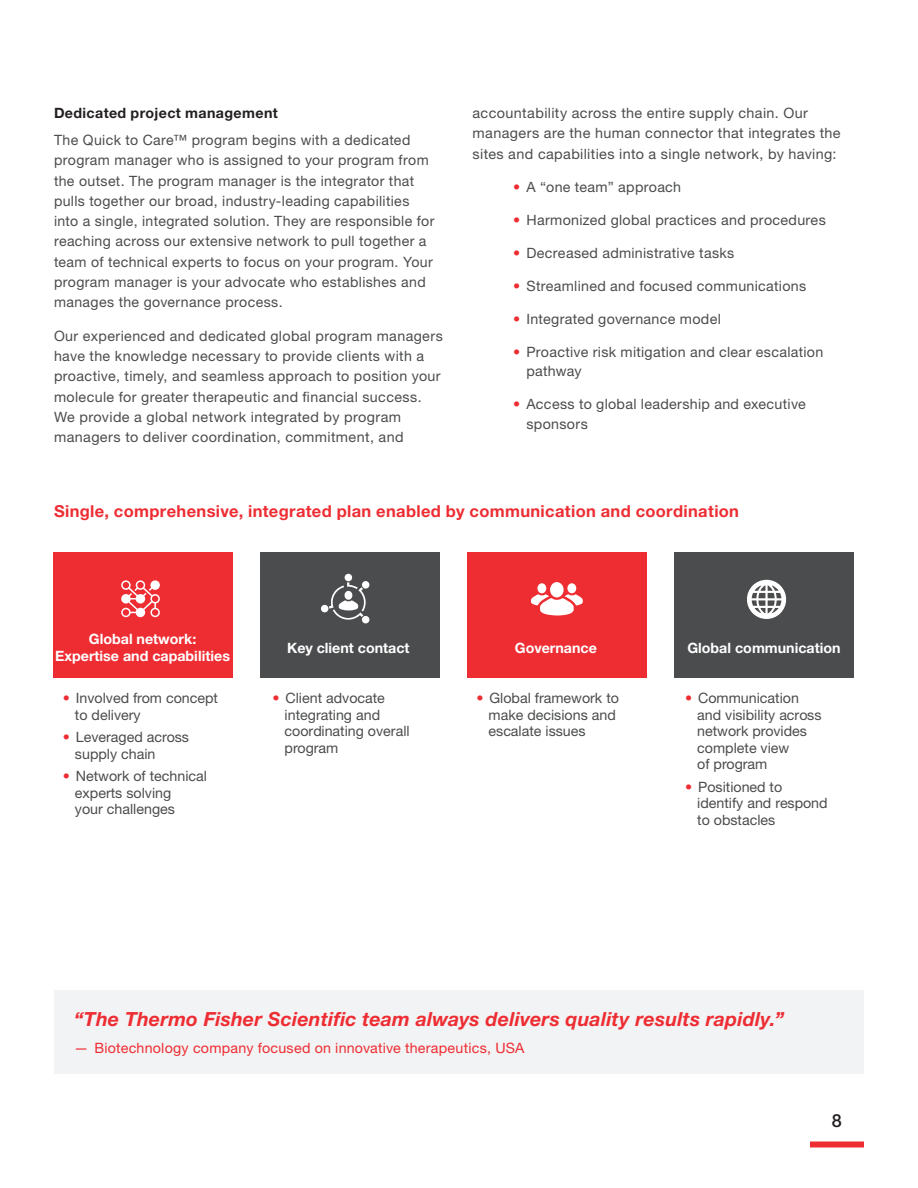
<style>
.page{position:relative;width:918px;height:1188px;background:#fff}
.page>*{position:absolute;margin:0;border:0;box-sizing:border-box;transform-origin:0 0}
.PATH_Broch_Body{font:italic 700 19.5px "Helvetica Neue LTW1 G";letter-spacing:.01em;color:#ee2d33}
.t1{font:500 18px "Helvetica Neue LTW1 G";color:#231f20}
.PATH_Broch_Body-2{font:700 16.5px "Helvetica Neue LTW1 G";letter-spacing:.02em;color:#ee2d33}
.PATH_Broch_Subhead_2{font:14.25px/20.2px "Helvetica Neue LTW1 G";letter-spacing:.025em;color:#4b4c4d}
.t2{font:14.25px/16.5px "Helvetica Neue LT Std";color:#4b4c4d}
.PATH_Broch_Body_Bullets_1{font:14.25px/19.5px "Helvetica Neue LTW1 G";letter-spacing:.02em;color:#4b4c4d}
.t3{font:700 14.25px/16.5px "Helvetica Neue LTW1 G";color:#fff;text-align:center}
.PATH_Broch_Body-3{font:14.25px "Helvetica Neue LTW1 G";letter-spacing:.015em;color:#ee2d33}
.PATH_Broch_Body-4{font:700 14.25px "Helvetica Neue LTW1 G";letter-spacing:.025em;color:#231f20}
.s1{color:#ee2d33}
</style>
<div class="page">
<div style="left:810px;top:1142px;width:54px;height:6px;background:#ee2d33"></div>
<div style="left:54px;top:991px;width:810px;height:83px;background:#f2f3f4"></div>
<div style="left:53px;top:552px;width:180px;height:126px;background:#ee2d33"></div>
<div style="left:260px;top:552px;width:180px;height:126px;background:#4b4c4d"></div>
<div style="left:467px;top:552px;width:180px;height:126px;background:#ee2d33"></div>
<div style="left:674px;top:552px;width:180px;height:126px;background:#4b4c4d"></div>
<svg style="left:321px;top:573px;width:49px;height:51px"></svg>
<div style="left:537px;top:583px;width:9px;height:10px;background:#fff;border-radius:50%"></div>
<div style="left:567px;top:583px;width:9px;height:10px;background:#fff;border-radius:50%"></div>
<div style="left:550px;top:582px;width:14px;height:15px;background:#fff;border-radius:50%"></div>
<svg style="left:531px;top:594px;width:52px;height:22px"></svg>
<svg style="left:747px;top:580px;width:40px;height:39px"></svg>
<svg style="left:121px;top:580px;width:39px;height:37px"></svg>
<p class="PATH_Broch_Body-4" style="left:54px;top:104px;width:225px">Dedicated project management</p>
<p class="PATH_Broch_Subhead_2" style="left:54px;top:130px;width:382px">The Quick to Care™ program begins with a dedicated program manager who is assigned to your program from the outset. The program manager is the integrator that pulls together our broad, industry-leading capabilities into a single, integrated solution. They are responsible for reaching across our extensive network to pull together a team of technical experts to focus on your program. Your program manager is your advocate who establishes and manages the governance process.</p>
<p class="PATH_Broch_Subhead_2" style="left:54px;top:326px;width:390px">Our experienced and dedicated global program managers have the knowledge necessary to provide clients with a proactive, timely, and seamless approach to position your molecule for greater therapeutic and financial success.<br>We provide a global network integrated by program managers to deliver coordination, commitment, and</p>
<p class="PATH_Broch_Subhead_2" style="left:472px;top:103px;width:370px">accountability across the entire supply chain. Our managers are the human connector that integrates the sites and capabilities into a single network, by having:</p>
<p class="PATH_Broch_Body_Bullets_1" style="left:513px;top:177px;width:170px"><span class="s1">•</span> A “one team” approach</p>
<p class="PATH_Broch_Body_Bullets_1" style="left:513px;top:210px;width:314px"><span class="s1">•</span> Harmonized global practices and procedures</p>
<p class="PATH_Broch_Body_Bullets_1" style="left:513px;top:243px;width:223px"><span class="s1">•</span> Decreased administrative tasks</p>
<p class="PATH_Broch_Body_Bullets_1" style="left:513px;top:276px;width:295px"><span class="s1">•</span> Streamlined and focused communications</p>
<p class="PATH_Broch_Body_Bullets_1" style="left:513px;top:309px;width:209px"><span class="s1">•</span> Integrated governance model</p>
<p class="PATH_Broch_Body_Bullets_1" style="left:526px;top:342px;width:298px;text-indent:-14px"><span class="s1">•</span> Proactive risk mitigation and clear escalation pathway</p>
<p class="PATH_Broch_Body_Bullets_1" style="left:526px;top:394px;width:281px;text-indent:-14px"><span class="s1">•</span> Access to global leadership and executive sponsors</p>
<p class="PATH_Broch_Body-2" style="left:54px;top:501px;width:687px">Single, comprehensive, integrated plan enabled by communication and coordination</p>
<p class="t3" style="left:55px;top:631px;width:176px">Global network:<br>Expertise and capabilities</p>
<p class="t3" style="left:287px;top:640px;width:124px">Key client contact</p>
<p class="t3" style="left:515px;top:640px;width:84px">Governance</p>
<p class="t3" style="left:687px;top:640px;width:155px">Global communication</p>
<p class="t2" style="left:75px;top:690px;width:145px;text-indent:-12px"><span class="s1">•</span> Involved from concept to delivery</p>
<p class="t2" style="left:75px;top:729px;width:116px;text-indent:-12px"><span class="s1">•</span> Leveraged across supply chain</p>
<p class="t2" style="left:75px;top:768px;width:134px;text-indent:-12px"><span class="s1">•</span> Network of technical experts solving<br>your challenges</p>
<p class="t2" style="left:285px;top:690px;width:127px;text-indent:-12px"><span class="s1">•</span> Client advocate integrating and coordinating overall program</p>
<p class="t2" style="left:489px;top:690px;width:132px;text-indent:-12px"><span class="s1">•</span> Global framework to make decisions and escalate issues</p>
<p class="t2" style="left:697px;top:690px;width:126px;text-indent:-12px"><span class="s1">•</span> Communication and visibility across network provides complete view<br>of program</p>
<p class="t2" style="left:697px;top:778px;width:132px;text-indent:-12px"><span class="s1">•</span> Positioned to identify and respond to obstacles</p>
<p class="PATH_Broch_Body" style="left:74px;top:1007px;width:711px">“The Thermo Fisher Scientific team always delivers quality results rapidly.”</p>
<p class="PATH_Broch_Body-3" style="left:74px;top:1039px;width:452px">— Biotechnology company focused on innovative therapeutics, USA</p>
<p class="t1" style="left:832px;top:1109px;width:12px">8</p>
</div>
